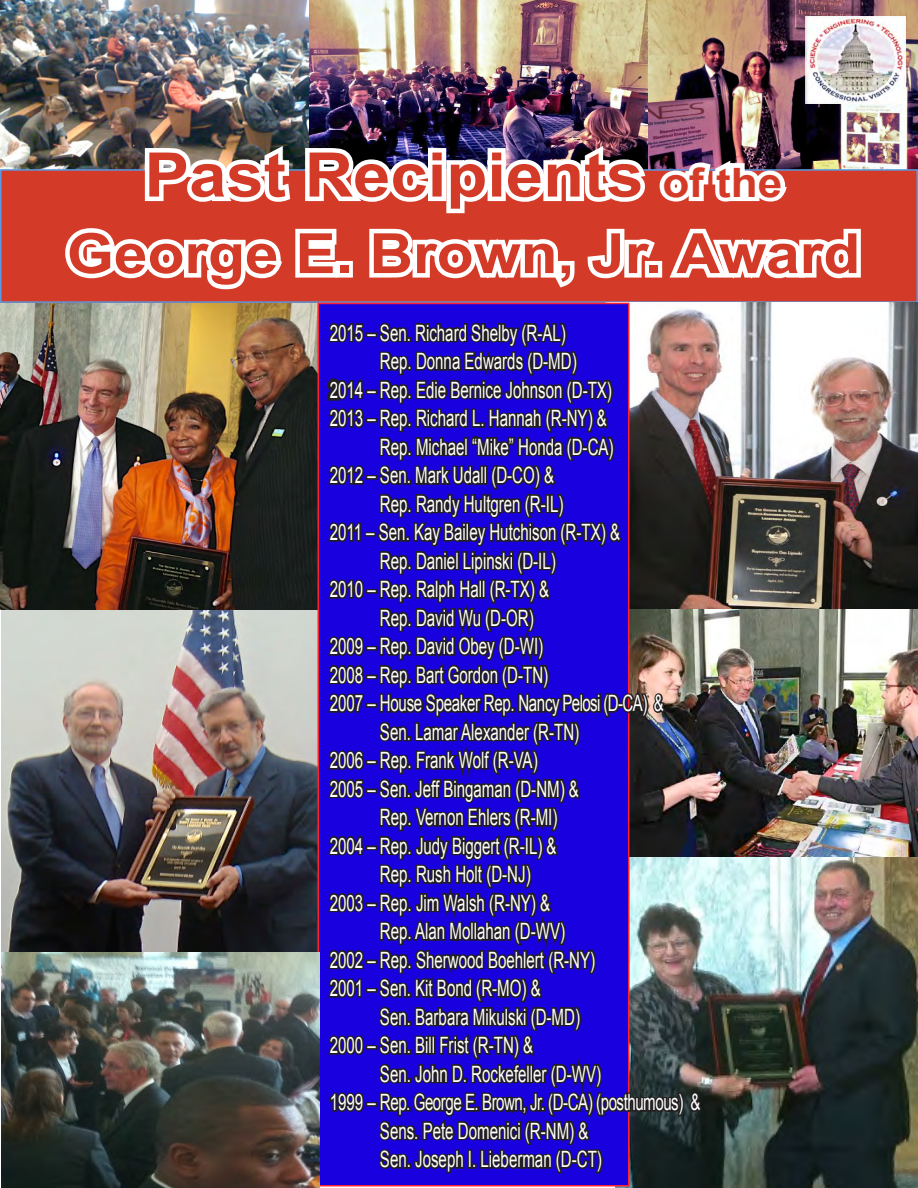
<style>
.page{position:relative;width:918px;height:1188px;background:#fff}
.page>*{position:absolute;margin:0;border:0;box-sizing:border-box;transform-origin:0 0}
.t1{font:700 61.5px "Arial";color:#d33b28;scale:1.09 1}
.t2{font:700 55.5px "Arial";color:#d33b28;scale:1.09 1}
.t3{font:22.5px "Arial";color:#fff;scale:.67 1}
.t4{font:22.5px "Arial";letter-spacing:-.03em;color:#fff;scale:.67 1}
.t5{font:22.5px "Arial";letter-spacing:-.02em;color:#fff;scale:.67 1}
.s1{font-size:40.5px}
</style>
<div class="page">
<img style="left:2px;top:609px;width:315px;height:344px">
<img style="left:0;top:303px;width:318px;height:306px">
<img style="left:615px;top:856px;width:303px;height:332px">
<img style="left:307px;top:0;width:611px;height:169px">
<img style="left:0;top:1px;width:309px;height:168px">
<div style="left:1px;top:170px;width:916px;height:132px;background:#d33b28"></div>
<div style="left:0;top:169px;width:918px;height:134px;border:2px solid #5a98e1"></div>
<img style="left:805px;top:16px;width:101px;height:87px">
<svg style="left:58px;top:138px;width:807px;height:152px"></svg>
<img style="left:629px;top:303px;width:289px;height:307px">
<img style="left:704px;top:610px;width:214px;height:246px">
<div style="left:318px;top:303px;width:311px;height:883px;background:#1900df"></div>
<svg style="left:328px;top:323px;width:38px;height:20px"></svg>
<div style="left:366px;top:333px;width:11px;height:4px;border:3px solid #231f20"></div>
<div style="left:366px;top:390px;width:11px;height:4px;border:3px solid #231f20"></div>
<svg style="left:327px;top:378px;width:39px;height:50px"></svg>
<div style="left:366px;top:418px;width:11px;height:5px;border:3px solid #231f20"></div>
<svg style="left:328px;top:465px;width:38px;height:20px"></svg>
<div style="left:366px;top:475px;width:11px;height:5px;border:3px solid #231f20"></div>
<svg style="left:328px;top:522px;width:33px;height:20px"></svg>
<div style="left:365px;top:532px;width:11px;height:5px;border:3px solid #231f20"></div>
<svg style="left:328px;top:579px;width:38px;height:20px"></svg>
<div style="left:366px;top:589px;width:11px;height:5px;border:3px solid #231f20"></div>
<div style="left:366px;top:646px;width:11px;height:5px;border:3px solid #231f20"></div>
<div style="left:366px;top:675px;width:11px;height:4px;border:3px solid #231f20"></div>
<svg style="left:328px;top:636px;width:38px;height:77px"></svg>
<div style="left:366px;top:703px;width:11px;height:5px;border:3px solid #231f20"></div>
<div style="left:366px;top:760px;width:11px;height:5px;border:3px solid #231f20"></div>
<svg style="left:328px;top:750px;width:38px;height:49px"></svg>
<div style="left:366px;top:789px;width:11px;height:4px;border:3px solid #231f20"></div>
<svg style="left:328px;top:834px;width:36px;height:22px"></svg>
<div style="left:366px;top:846px;width:11px;height:4px;border:3px solid #231f20"></div>
<svg style="left:328px;top:893px;width:38px;height:20px"></svg>
<div style="left:366px;top:903px;width:11px;height:4px;border:3px solid #231f20"></div>
<div style="left:366px;top:960px;width:11px;height:4px;border:3px solid #231f20"></div>
<svg style="left:328px;top:950px;width:38px;height:48px"></svg>
<div style="left:366px;top:988px;width:11px;height:5px;border:3px solid #231f20"></div>
<svg style="left:328px;top:1035px;width:38px;height:20px"></svg>
<div style="left:366px;top:1045px;width:11px;height:5px;border:3px solid #231f20"></div>
<svg style="left:329px;top:1092px;width:37px;height:20px"></svg>
<div style="left:366px;top:1102px;width:11px;height:5px;border:3px solid #231f20"></div>
<svg style="left:376px;top:307px;width:328px;height:869px"></svg>
<img style="left:2px;top:953px;width:318px;height:235px">
<h1 class="t1" style="left:144px;top:134px;width:587px">Past Recipients <span class="s1">of the</span></h1>
<h2 class="t2" style="left:67px;top:217px;width:729px">George E. Brown, Jr. Award</h2>
<p class="t3" style="left:330px;top:318px;width:354px">2015 – Sen. Richard Shelby (R-AL)</p>
<p class="t3" style="left:380px;top:347px;width:295px">Rep. Donna Edwards (D-MD)</p>
<p class="t3" style="left:330px;top:375px;width:423px">2014 – Rep. Edie Bernice Johnson (D-TX)</p>
<p class="t3" style="left:330px;top:404px;width:415px">2013 – Rep. Richard L. Hannah (R-NY) &amp;</p>
<p class="t3" style="left:380px;top:432px;width:350px">Rep. Michael “Mike” Honda (D-CA)</p>
<p class="t3" style="left:330px;top:461px;width:337px">2012 – Sen. Mark Udall (D-CO) &amp;</p>
<p class="t3" style="left:380px;top:489px;width:275px">Rep. Randy Hultgren (R-IL)</p>
<p class="t3" style="left:330px;top:518px;width:435px">2011 – Sen. Kay Bailey Hutchison (R-TX) &amp;</p>
<p class="t3" style="left:380px;top:546px;width:264px">Rep. Daniel Lipinski (D-IL)</p>
<p class="t3" style="left:330px;top:575px;width:329px">2010 – Rep. Ralph Hall (R-TX) &amp;</p>
<p class="t3" style="left:380px;top:603px;width:231px">Rep. David Wu (D-OR)</p>
<p class="t3" style="left:330px;top:632px;width:320px">2009 – Rep. David Obey (D-WI)</p>
<p class="t3" style="left:330px;top:660px;width:328px">2008 – Rep. Bart Gordon (D-TN)</p>
<p class="t5" style="left:330px;top:689px;width:500px">2007 – House Speaker Rep. Nancy Pelosi (D-CA) &amp;</p>
<p class="t3" style="left:380px;top:717px;width:299px">Sen. Lamar Alexander (R-TN)</p>
<p class="t3" style="left:330px;top:746px;width:312px">2006 – Rep. Frank Wolf (R-VA)</p>
<p class="t3" style="left:330px;top:774px;width:374px">2005 – Sen. Jeff Bingaman (D-NM) &amp;</p>
<p class="t3" style="left:380px;top:803px;width:267px">Rep. Vernon Ehlers (R-MI)</p>
<p class="t3" style="left:330px;top:831px;width:340px">2004 – Rep. Judy Biggert (R-IL) &amp;</p>
<p class="t3" style="left:380px;top:860px;width:226px">Rep. Rush Holt (D-NJ)</p>
<p class="t3" style="left:330px;top:888px;width:331px">2003 – Rep. Jim Walsh (R-NY) &amp;</p>
<p class="t3" style="left:380px;top:917px;width:278px">Rep. Alan Mollahan (D-WV)</p>
<p class="t3" style="left:330px;top:945px;width:398px">2002 – Rep. Sherwood Boehlert (R-NY)</p>
<p class="t3" style="left:330px;top:974px;width:317px">2001 – Sen. Kit Bond (R-MO) &amp;</p>
<p class="t3" style="left:380px;top:1002px;width:300px">Sen. Barbara Mikulski (D-MD)</p>
<p class="t3" style="left:330px;top:1031px;width:305px">2000 – Sen. Bill Frist (R-TN) &amp;</p>
<p class="t3" style="left:380px;top:1059px;width:332px">Sen. John D. Rockefeller (D-WV)</p>
<p class="t4" style="left:330px;top:1088px;width:555px">1999 – Rep. George E. Brown, Jr. (D-CA) (posthumous) &amp;</p>
<p class="t3" style="left:380px;top:1116px;width:313px">Sens. Pete Domenici (R-NM) &amp;</p>
<p class="t3" style="left:380px;top:1145px;width:333px">Sen. Joseph I. Lieberman (D-CT)</p>
</div>
